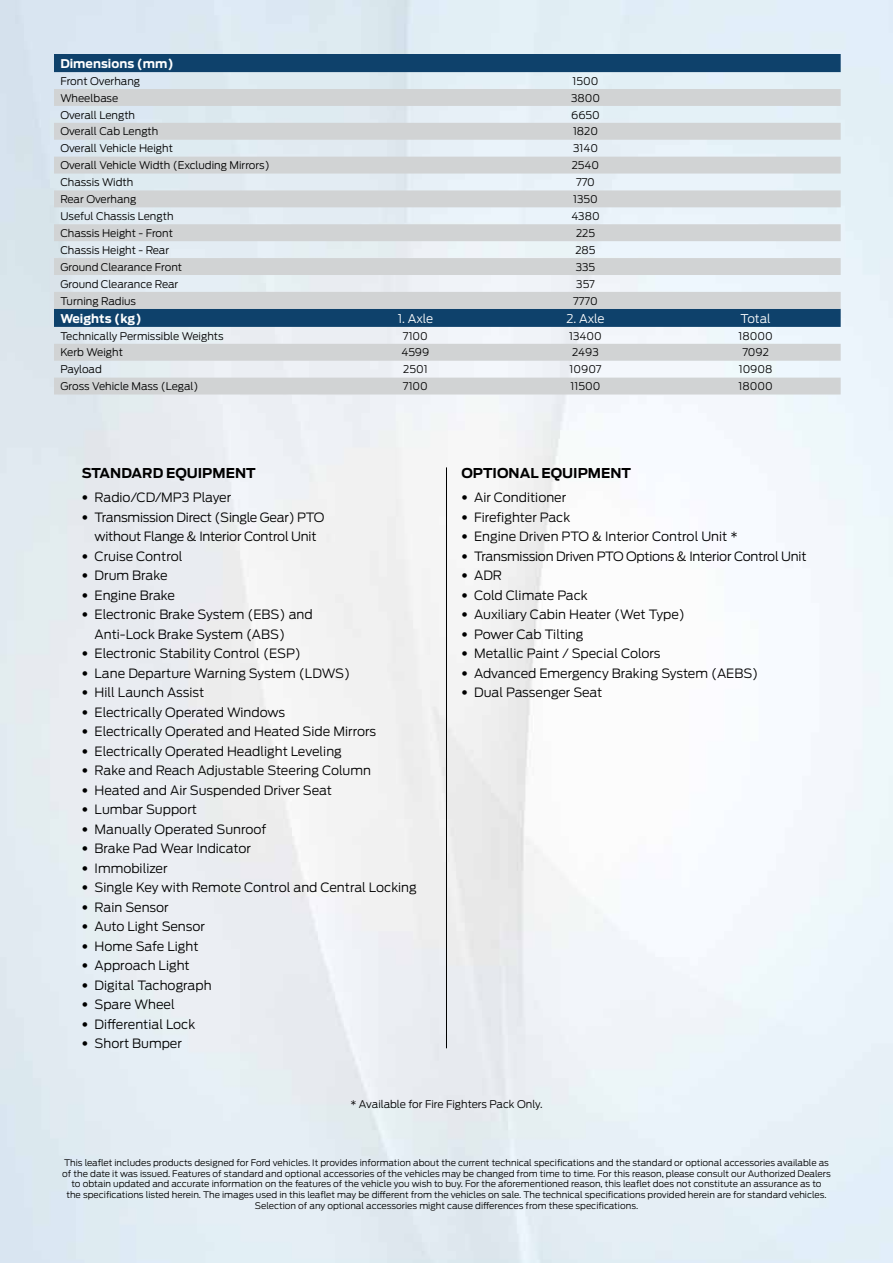
<style>
.page{position:relative;width:893px;height:1263px;background:#fff}
.page>*{position:absolute;margin:0;border:0;box-sizing:border-box;transform-origin:0 0}
.t1{font:700 13.5px "Ford Antenna";color:#000}
.t2{font:300 12.75px/19.5px "Ford Antenna";color:#000}
.t3{font:300 12.75px/19.5px "Ford Antenna";letter-spacing:-.02em;color:#000;text-align:center}
.t4{font:700 12px "Ford Antenna";color:#fff}
.t5{font:300 12px "Ford Antenna";color:#fff}
.t6{font:300 10.5px "Ford Antenna";color:#000}
.t7{font:300 9px/10.8px "Ford Antenna";color:#000;text-align:center}
.s1{font-family:"Helvetica Neue LT Std";font-stretch:condensed}
</style>
<div class="page">
<hr style="left:446px;top:467px;width:1px;height:581px;background:#000">
<svg style="left:54px;top:54px;width:787px;height:35px;background:#7393ac"></svg>
<svg style="left:54px;top:89px;width:787px;height:305px;background:#cfd7dc"></svg>
<p class="t4" style="left:60px;top:53px;width:115px">Dimensions (mm)</p>
<p class="t6" style="left:60px;top:72px;width:81px">Front Overhang</p>
<p class="t6" style="left:573px;top:72px;width:27px">1500</p>
<p class="t6" style="left:60px;top:89px;width:59px">Wheelbase</p>
<p class="t6" style="left:571px;top:89px;width:31px">3800</p>
<p class="t6" style="left:60px;top:106px;width:76px">Overall Length</p>
<p class="t6" style="left:571px;top:106px;width:30px">6650</p>
<p class="t6" style="left:60px;top:123px;width:99px">Overall Cab Length</p>
<p class="t6" style="left:573px;top:123px;width:27px">1820</p>
<p class="t6" style="left:60px;top:140px;width:114px">Overall Vehicle Height</p>
<p class="t6" style="left:573px;top:140px;width:26px">3140</p>
<p class="t6" style="left:60px;top:157px;width:211px">Overall Vehicle Width (Excluding Mirrors)</p>
<p class="t6" style="left:572px;top:157px;width:29px">2540</p>
<p class="t6" style="left:60px;top:173px;width:74px">Chassis Width</p>
<p class="t6" style="left:576px;top:173px;width:20px">770</p>
<p class="t6" style="left:60px;top:190px;width:78px">Rear Overhang</p>
<p class="t6" style="left:573px;top:190px;width:26px">1350</p>
<p class="t6" style="left:60px;top:207px;width:115px">Useful Chassis Length</p>
<p class="t6" style="left:571px;top:207px;width:30px">4380</p>
<p class="t6" style="left:60px;top:224px;width:114px">Chassis Height - Front</p>
<p class="t6" style="left:576px;top:224px;width:21px">225</p>
<p class="t6" style="left:60px;top:241px;width:110px">Chassis Height - Rear</p>
<p class="t6" style="left:575px;top:241px;width:22px">285</p>
<p class="t6" style="left:60px;top:258px;width:123px">Ground Clearance Front</p>
<p class="t6" style="left:576px;top:258px;width:21px">335</p>
<p class="t6" style="left:60px;top:275px;width:119px">Ground Clearance Rear</p>
<p class="t6" style="left:576px;top:275px;width:20px">357</p>
<p class="t6" style="left:60px;top:292px;width:77px">Turning Radius</p>
<p class="t6" style="left:573px;top:292px;width:26px">7770</p>
<p class="t4" style="left:60px;top:307px;width:83px">Weights (kg)</p>
<p class="t5" style="left:398px;top:308px;width:37px">1. Axle</p>
<p class="t5" style="left:566px;top:308px;width:40px">2. Axle</p>
<p class="t5" style="left:741px;top:308px;width:31px">Total</p>
<p class="t6" style="left:60px;top:327px;width:165px">Technically Permissible Weights</p>
<p class="t6" style="left:403px;top:327px;width:26px">7100</p>
<p class="t6" style="left:569px;top:327px;width:34px">13400</p>
<p class="t6" style="left:738px;top:327px;width:36px">18000</p>
<p class="t6" style="left:60px;top:344px;width:64px">Kerb Weight</p>
<p class="t6" style="left:401px;top:344px;width:29px">4599</p>
<p class="t6" style="left:572px;top:344px;width:28px">2493</p>
<p class="t6" style="left:742px;top:344px;width:28px">7092</p>
<p class="t6" style="left:60px;top:361px;width:43px">Payload</p>
<p class="t6" style="left:403px;top:361px;width:26px">2501</p>
<p class="t6" style="left:570px;top:361px;width:33px">10907</p>
<p class="t6" style="left:739px;top:361px;width:35px">10908</p>
<p class="t6" style="left:60px;top:378px;width:140px">Gross Vehicle Mass (Legal)</p>
<p class="t6" style="left:403px;top:378px;width:26px">7100</p>
<p class="t6" style="left:571px;top:378px;width:31px">11500</p>
<p class="t6" style="left:738px;top:378px;width:36px">18000</p>
<p class="t1" style="left:82px;top:461px;width:175px">STANDARD EQUIPMENT</p>
<p class="t2" style="left:82px;top:486px;width:151px"><span class="s1">•</span> Radio/CD/MP3 Player</p>
<p class="t3" style="left:82px;top:506px;width:244px"><span class="s1">•</span> Transmission Direct (Single Gear) PTO without Flange &amp; Interior Control Unit</p>
<p class="t2" style="left:82px;top:545px;width:102px"><span class="s1">•</span> Cruise Control</p>
<p class="t2" style="left:82px;top:564px;width:87px"><span class="s1">•</span> Drum Brake</p>
<p class="t2" style="left:82px;top:584px;width:95px"><span class="s1">•</span> Engine Brake</p>
<p class="t2" style="left:95px;top:603px;width:220px;text-indent:-13px"><span class="s1">•</span> Electronic Brake System (EBS) and<br>Anti-Lock Brake System (ABS)</p>
<p class="t2" style="left:82px;top:642px;width:221px"><span class="s1">•</span> Electronic Stability Control (ESP)</p>
<p class="t2" style="left:82px;top:662px;width:270px"><span class="s1">•</span> Lane Departure Warning System (LDWS)</p>
<p class="t2" style="left:82px;top:681px;width:124px"><span class="s1">•</span> Hill Launch Assist</p>
<p class="t2" style="left:82px;top:701px;width:205px"><span class="s1">•</span> Electrically Operated Windows</p>
<p class="t2" style="left:82px;top:720px;width:296px"><span class="s1">•</span> Electrically Operated and Heated Side Mirrors</p>
<p class="t2" style="left:82px;top:740px;width:261px"><span class="s1">•</span> Electrically Operated Headlight Leveling</p>
<p class="t2" style="left:82px;top:759px;width:291px"><span class="s1">•</span> Rake and Reach Adjustable Steering Column</p>
<p class="t2" style="left:82px;top:779px;width:251px"><span class="s1">•</span> Heated and Air Suspended Driver Seat</p>
<p class="t2" style="left:82px;top:798px;width:117px"><span class="s1">•</span> Lumbar Support</p>
<p class="t2" style="left:82px;top:818px;width:186px"><span class="s1">•</span> Manually Operated Sunroof</p>
<p class="t2" style="left:82px;top:837px;width:171px"><span class="s1">•</span> Brake Pad Wear Indicator</p>
<p class="t2" style="left:82px;top:857px;width:87px"><span class="s1">•</span> Immobilizer</p>
<p class="t2" style="left:82px;top:876px;width:336px"><span class="s1">•</span> Single Key with Remote Control and Central Locking</p>
<p class="t2" style="left:82px;top:896px;width:89px"><span class="s1">•</span> Rain Sensor</p>
<p class="t2" style="left:82px;top:915px;width:125px"><span class="s1">•</span> Auto Light Sensor</p>
<p class="t2" style="left:82px;top:935px;width:118px"><span class="s1">•</span> Home Safe Light</p>
<p class="t2" style="left:82px;top:954px;width:109px"><span class="s1">•</span> Approach Light</p>
<p class="t2" style="left:82px;top:974px;width:131px"><span class="s1">•</span> Digital Tachograph</p>
<p class="t2" style="left:82px;top:993px;width:94px"><span class="s1">•</span> Spare Wheel</p>
<p class="t2" style="left:82px;top:1013px;width:115px"><span class="s1">•</span> Differential Lock</p>
<p class="t2" style="left:82px;top:1032px;width:102px"><span class="s1">•</span> Short Bumper</p>
<p class="t1" style="left:461px;top:461px;width:171px">OPTIONAL EQUIPMENT</p>
<p class="t2" style="left:461px;top:486px;width:107px"><span class="s1">•</span> Air Conditioner</p>
<p class="t2" style="left:461px;top:506px;width:111px"><span class="s1">•</span> Firefighter Pack</p>
<p class="t2" style="left:461px;top:525px;width:278px"><span class="s1">•</span> Engine Driven PTO &amp; Interior Control Unit *</p>
<p class="t3" style="left:461px;top:545px;width:347px"><span class="s1">•</span> Transmission Driven PTO Options &amp; Interior Control Unit</p>
<p class="t2" style="left:461px;top:564px;width:42px"><span class="s1">•</span> ADR</p>
<p class="t2" style="left:461px;top:584px;width:128px"><span class="s1">•</span> Cold Climate Pack</p>
<p class="t2" style="left:461px;top:603px;width:225px"><span class="s1">•</span> Auxiliary Cabin Heater (Wet Type)</p>
<p class="t2" style="left:461px;top:623px;width:124px"><span class="s1">•</span> Power Cab Tilting</p>
<p class="t2" style="left:461px;top:642px;width:201px"><span class="s1">•</span> Metallic Paint / Special Colors</p>
<p class="t2" style="left:461px;top:662px;width:298px"><span class="s1">•</span> Advanced Emergency Braking System (AEBS)</p>
<p class="t2" style="left:461px;top:681px;width:143px"><span class="s1">•</span> Dual Passenger Seat</p>
<p class="t6" style="left:350px;top:1095px;width:194px">* Available for Fire Fighters Pack Only.</p>
<p class="t7" style="left:62px;top:1156px;width:770px">This leaflet includes products designed for Ford vehicles. It provides information about the current technical specifications and the standard or optional accessories available as of the date it was issued. Features of standard and optional accessories of the vehicles may be changed from time to time. For this reason, please consult our Authorized Dealers to obtain updated and accurate information on the features of the vehicle you wish to buy. For the aforementioned reason, this leaflet does not constitute an assurance as to<br>the specifications listed herein. The images used in this leaflet may be different from the vehicles on sale. The technical specifications provided herein are for standard vehicles.<br>Selection of any optional accessories might cause differences from these specifications.</p>
</div>
